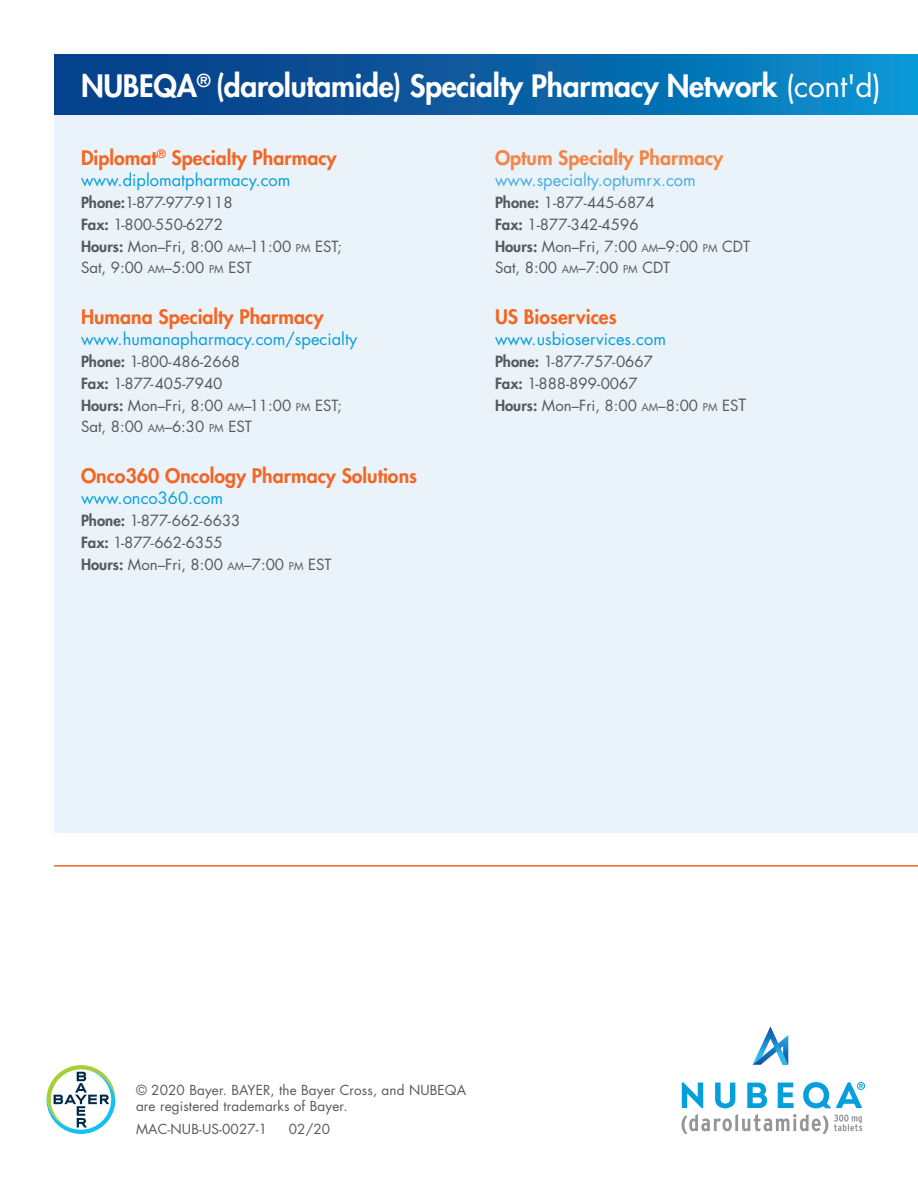
<style>
.page{position:relative;width:918px;height:1188px;background:#fff}
.page>*{position:absolute;margin:0;border:0;box-sizing:border-box;transform-origin:0 0}
.t1{font:800 30px "Futura Std";letter-spacing:-.01em;color:#fff}
.t2{font:800 19.5px "Futura Std";color:#f36623}
.t3{font:800 19.5px "Futura Std";color:#f58447}
.t4{font:16.5px "Futura Std";color:#069edb}
.t5{font:16.5px "Futura Std";color:#48ace0}
.t6{font:15px/21.8px "Futura Std";color:#57585a}
.t7{font:13.5px/16.2px "Futura Std";letter-spacing:.01em;color:#57585a}
.s1{font-weight:400}
.s2{font-weight:800}
.s3{font-size:10.5px}
.s4{font-size:16.5px}
</style>
<div class="page">
<svg style="left:681px;top:1114px;width:181px;height:20px"></svg>
<svg style="left:682px;top:1082px;width:183px;height:26px"></svg>
<svg style="left:753px;top:1026px;width:35px;height:39px"></svg>
<div style="left:54px;top:115px;width:864px;height:718px;background:#eaf3fa"></div>
<svg style="left:47px;top:1065px;width:68px;height:69px"></svg>
<hr style="left:54px;top:865px;width:864px;height:2px;background:#f36623">
<div style="left:54px;top:54px;width:864px;height:61px;background:linear-gradient(to right,#083580,#098ecc)"></div>
<p class="t1" style="left:81px;top:67px;width:802px">NUBEQA<sup>®</sup> (darolutamide) Specialty Pharmacy Network <span class="s1">(cont'd)</span></p>
<p class="t2" style="left:81px;top:145px;width:257px">Diplomat<sup>®</sup> Specialty Pharmacy</p>
<p class="t4" style="left:81px;top:170px;width:211px">www.diplomatpharmacy.com</p>
<p class="t6" style="left:81px;top:192px;width:153px"><span class="s2">Phone:</span>1-877-977-9118</p>
<p class="t6" style="left:81px;top:214px;width:144px"><span class="s2">Fax:</span> 1-800-550-6272</p>
<p class="t6" style="left:81px;top:235px;width:262px"><span class="s2">Hours:</span> Mon–Fri, 8:00 <span class="s3">AM</span>–11:00 <span class="s3">PM</span> EST;</p>
<p class="t6" style="left:81px;top:257px;width:172px">Sat, 9:00 <span class="s3">AM</span>–5:00 <span class="s3">PM</span> EST</p>
<p class="t2" style="left:81px;top:304px;width:244px">Humana Specialty Pharmacy</p>
<p class="t4" style="left:81px;top:329px;width:278px">www.humanapharmacy.com/specialty</p>
<p class="t6" style="left:81px;top:351px;width:161px"><span class="s2">Phone:</span> 1-800-486-2668</p>
<p class="t6" style="left:81px;top:373px;width:143px"><span class="s2">Fax:</span> 1-877-405-7940</p>
<p class="t6" style="left:81px;top:394px;width:262px"><span class="s2">Hours:</span> Mon–Fri, 8:00 <span class="s3">AM</span>–11:00 <span class="s3">PM</span> EST;</p>
<p class="t6" style="left:81px;top:416px;width:172px">Sat, 8:00 <span class="s3">AM</span>–6:30 <span class="s3">PM</span> EST</p>
<p class="t2" style="left:81px;top:463px;width:338px">Onco360 Oncology Pharmacy Solutions</p>
<p class="t4" style="left:81px;top:488px;width:144px">www.onco360.com</p>
<p class="t6" style="left:81px;top:510px;width:161px"><span class="s2">Phone:</span> 1-877-662-6633</p>
<p class="t6" style="left:81px;top:532px;width:143px"><span class="s2">Fax:</span> 1-877-662-6355</p>
<p class="t6" style="left:81px;top:553px;width:252px"><span class="s2">Hours:</span> Mon–Fri, 8:00 <span class="s3">AM</span>–7:00 <span class="s3">PM</span> EST</p>
<p class="t3" style="left:495px;top:145px;width:230px">Optum Specialty Pharmacy</p>
<p class="t5" style="left:495px;top:170px;width:202px">www.specialty.optumrx.com</p>
<p class="t6" style="left:495px;top:192px;width:161px"><span class="s2">Phone:</span> 1-877-445-6874</p>
<p class="t6" style="left:495px;top:214px;width:145px"><span class="s2">Fax:</span> 1-877-342-4596</p>
<p class="t6" style="left:495px;top:235px;width:257px"><span class="s2">Hours:</span> Mon–Fri, 7:00 <span class="s3">AM</span>–9:00 <span class="s3">PM</span> CDT<br>Sat, 8:00 <span class="s3">AM</span>–7:00 <span class="s3">PM</span> CDT</p>
<p class="t2" style="left:495px;top:304px;width:123px">US Bioservices</p>
<p class="t4" style="left:495px;top:329px;width:173px">www.usbioservices.com</p>
<p class="t6" style="left:495px;top:351px;width:160px"><span class="s2">Phone:</span> 1-877-757-0667</p>
<p class="t6" style="left:495px;top:373px;width:144px"><span class="s2">Fax:</span> 1-888-899-0067</p>
<p class="t6" style="left:495px;top:394px;width:253px"><span class="s2">Hours:</span> Mon–Fri, 8:00 <span class="s3">AM</span>–8:00 <span class="s3">PM</span> ES<span class="s4">T</span></p>
<p class="t7" style="left:136px;top:1082px;width:332px">© 2020 Bayer. BAYER, the Bayer Cross, and NUBEQA are registered trademarks of Bayer.</p>
<p class="t7" style="left:136px;top:1121px;width:133px">MAC-NUB-US-0027-1</p>
<p class="t7" style="left:289px;top:1121px;width:43px">02/20</p>
</div>
